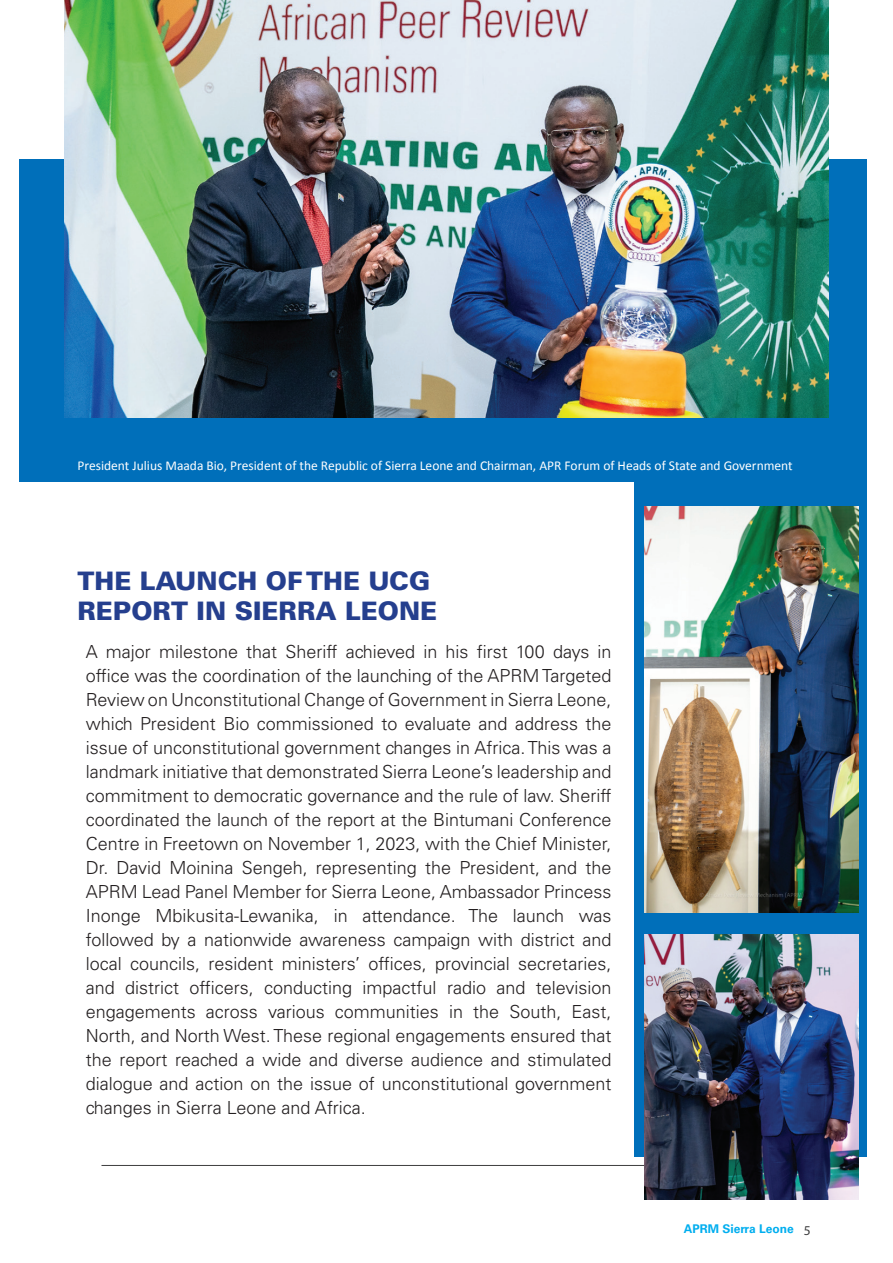
<style>
.page{position:relative;width:893px;height:1263px;background:#fff}
.page>*{position:absolute;margin:0;border:0;box-sizing:border-box;transform-origin:0 0}
.t1{font:900 25.5px/30.6px "Univers";color:#253f8e}
.t2{font:300 18px/24px "Univers";color:#231f20;text-align:justify}
.t3{font:13.5px "Calibri";color:#fff}
.t4{font:700 12px "Univers";color:#00aeef}
.s1{font-family:"Myriad Pro";font-weight:400;font-size:13.5px;color:#3e3e3f}
</style>
<div class="page">
<div style="left:19px;top:159px;width:848px;height:322px;background:#006fba"></div>
<div style="left:634px;top:475px;width:233px;height:681px;background:#006fba"></div>
<hr style="left:101px;top:1165px;width:734px;height:1px;background:#3e3e3f">
<img style="left:65px;top:0;width:763px;height:417px">
<img style="left:645px;top:506px;width:213px;height:406px">
<img style="left:645px;top:935px;width:213px;height:264px">
<p class="t3" style="left:78px;top:456px;width:717px">President Julius Maada Bio, President of the Republic of Sierra Leone and Chairman, APR Forum of Heads of State and Government</p>
<h1 class="t1" style="left:78px;top:565px;width:361px">THE LAUNCH OF THE UCG<br>REPORT IN SIERRA LEONE</h1>
<p class="t2" style="left:86px;top:640px;width:527px">A major milestone that Sheriff achieved in his first 100 days in office was the coordination of the launching of the APRM Targeted Review on Unconstitutional Change of Government in Sierra Leone, which President Bio commissioned to evaluate and address the issue of unconstitutional government changes in Africa. This was a landmark initiative that demonstrated Sierra Leone’s leadership and commitment to democratic governance and the rule of law. Sheriff coordinated the launch of the report at the Bintumani Conference Centre in Freetown on November 1, 2023, with the Chief Minister, Dr. David Moinina Sengeh, representing the President, and the APRM Lead Panel Member for Sierra Leone, Ambassador Princess Inonge Mbikusita-Lewanika, in attendance. The launch was followed by a nationwide awareness campaign with district and local councils, resident ministers’ offices, provincial secretaries, and district officers, conducting impactful radio and television engagements across various communities in the South, East, North, and North West. These regional engagements ensured that the report reached a wide and diverse audience and stimulated dialogue and action on the issue of unconstitutional government changes in Sierra Leone and Africa.</p>
<p class="t4" style="left:684px;top:1221px;width:128px">APRM Sierra Leone <span class="s1">5</span></p>
</div>
